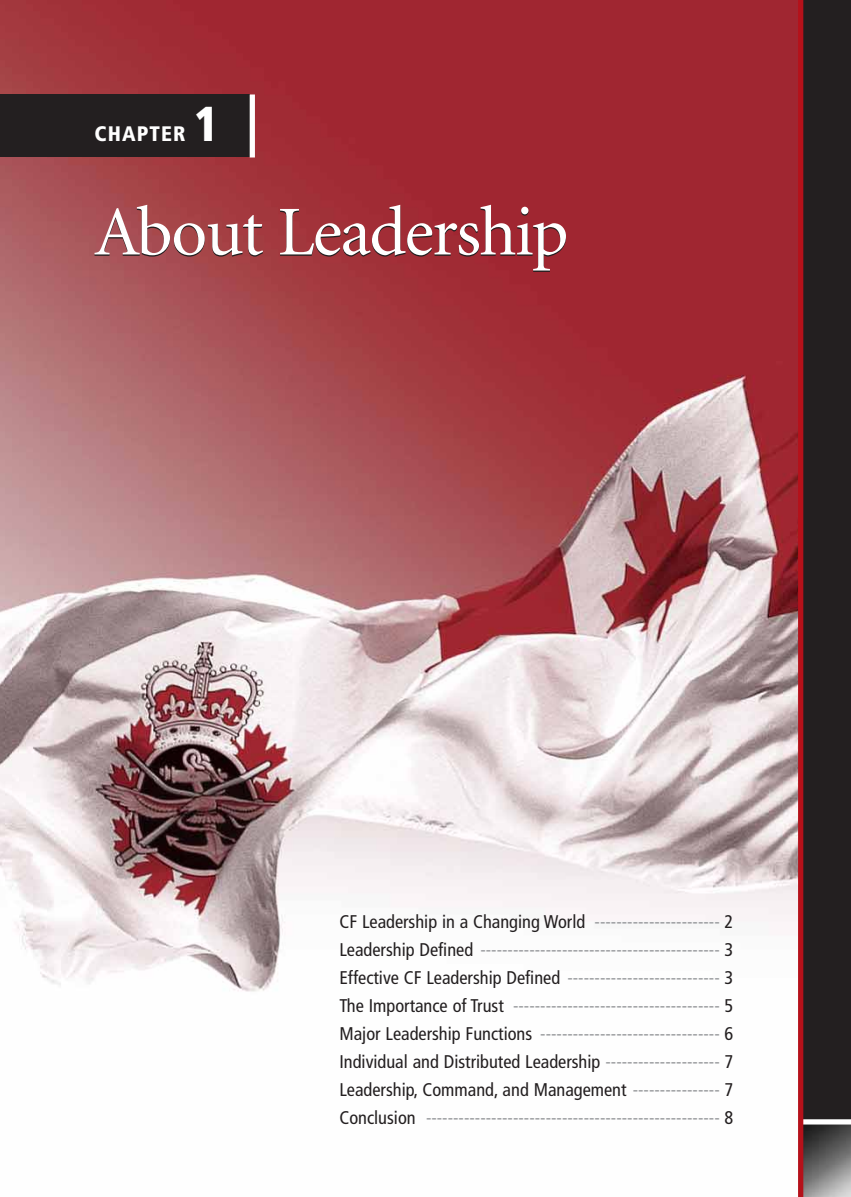
<style>
.page{position:relative;width:851px;height:1197px;background:#fff}
.page>*{position:absolute;margin:0;border:0;box-sizing:border-box;transform-origin:0 0}
.t1{font:70px "Minion";letter-spacing:-.025em;color:#fff}
.t2{font:900 condensed 49px "Frutiger";color:#fff}
.t3{font:900 condensed 21px "Frutiger";letter-spacing:.05em;color:#fff}
.t4{font:condensed 18.38px/28px "Frutiger";color:#939598;text-align:justify}
.s1{color:#231f20}
</style>
<div class="page">
<img style="left:0;top:0;width:798px;height:992px">
<div style="left:800px;top:0;width:50px;height:1197px;background:#231f20"></div>
<img style="left:803px;top:1125px;width:47px;height:72px">
<div style="left:800px;top:1119px;width:50px;height:6px;background:#fff"></div>
<div style="left:798px;top:0;width:5px;height:1197px;background:#b5111a"></div>
<div style="left:0;top:94px;width:250px;height:64px;background:#231f20"></div>
<div style="left:250px;top:94px;width:5px;height:64px;background:#fff"></div>
<p class="t3" style="left:94px;top:126px;width:92px">CHAPTER</p>
<h2 class="t2" style="left:194px;top:105px;width:27px">1</h2>
<h1 class="t1" style="left:94px;top:205px;width:475px">About Leadership</h1>
<p class="t4" style="left:339px;top:909px;width:395px"><span class="s1">CF Leadership in a Changing World</span> ----------------------- <span class="s1">2<br>Leadership Defined</span> -------------------------------------------- <span class="s1">3<br>Effective CF Leadership Defined</span> ---------------------------- <span class="s1">3<br>The Importance of Trust</span> -------------------------------------- <span class="s1">5<br>Major Leadership Functions</span> --------------------------------- <span class="s1">6<br>Individual and Distributed Leadership</span> --------------------- <span class="s1">7<br>Leadership, Command, and Management</span> ---------------- <span class="s1">7<br>Conclusion</span> ------------------------------------------------------ <span class="s1">8</span></p>
</div>
